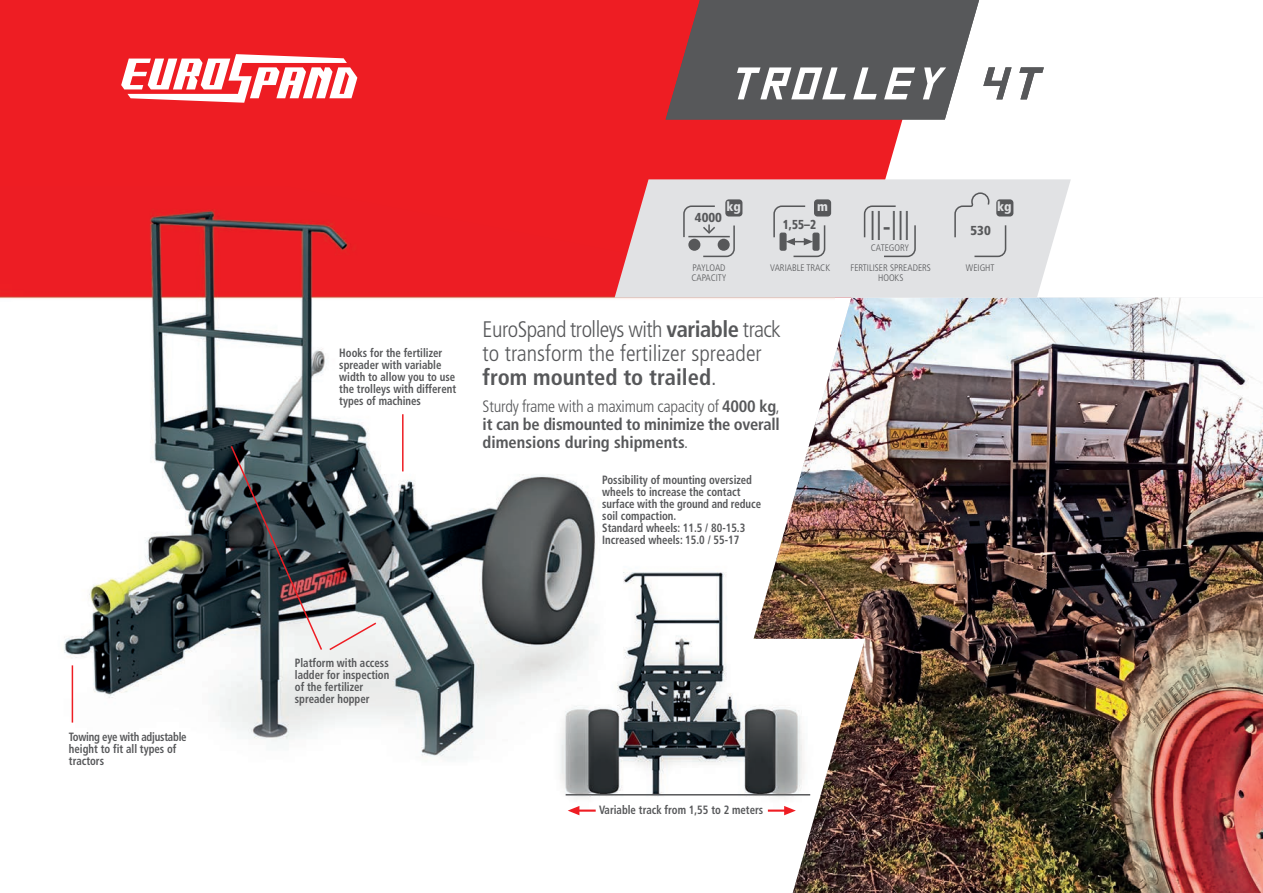
<style>
.page{position:relative;width:1263px;height:893px;background:#fff}
.page>*{position:absolute;margin:0;border:0;box-sizing:border-box;transform-origin:0 0}
.t1{font:300 condensed 41.55px "Frutiger LT Pro";color:#57585a;scale:.7 1}
.t2{font:300 condensed 22.5px/24px "Frutiger LT Pro";color:#57585a}
.t3{font:700 condensed 16.5px/18px "Frutiger LT Pro";color:#57585a;text-align:justify}
.t4{font:900 condensed 13.05px "Frutiger";color:#57585a}
.t5{font:900 condensed 13.05px "Frutiger";color:#57585a;scale:.9 1}
.t6{font:900 condensed 13.05px "Frutiger";color:#e1e2e4}
.t7{font:700 condensed 12px/12px "Frutiger LT Pro";color:#57585a;scale:.9 1}
.t8{font:300 condensed 9.45px/9.4px "Frutiger LT Pro";color:#57585a}
.s1{font-weight:700}
.s2{font-weight:300}
</style>
<div class="page">
<div style="left:0;top:0;width:903px;height:186px;background:#ee1d23"></div>
<img style="left:0;top:186px;width:754px;height:630px">
<hr style="left:566px;top:794px;width:244px;height:1px;background:#57585a">
<img style="left:754px;top:298px;width:509px;height:595px">
<svg style="left:229px;top:444px;width:149px;height:208px;background:#5d6267"></svg>
<hr style="left:768px;top:809px;width:17px;height:3px;background:#ee1d23">
<svg style="left:784px;top:806px;width:12px;height:9px"></svg>
<hr style="left:579px;top:809px;width:17px;height:3px;background:#ee1d23">
<svg style="left:568px;top:806px;width:11px;height:9px"></svg>
<hr style="left:402px;top:414px;width:2px;height:57px;background:#ee1d23">
<hr style="left:72px;top:665px;width:1px;height:58px;background:#ee1d23">
<svg style="left:121px;top:54px;width:236px;height:49px"></svg>
<svg style="left:615px;top:179px;width:456px;height:119px;background:#e2d9db"></svg>
<svg style="left:864px;top:205px;width:52px;height:52px;background:#d8d9db"></svg>
<div style="left:725px;top:199px;width:17px;height:17px;background:#57585a;border-radius:3px"></div>
<svg style="left:683px;top:205px;width:52px;height:52px;background:#c2c3c5"></svg>
<div style="left:814px;top:199px;width:17px;height:17px;background:#57585a;border-radius:3px"></div>
<svg style="left:773px;top:205px;width:52px;height:52px;background:#c1c2c4"></svg>
<div style="left:996px;top:199px;width:17px;height:17px;background:#57585a;border-radius:3px"></div>
<svg style="left:954px;top:192px;width:52px;height:65px;background:#d2d3d5"></svg>
<svg style="left:666px;top:0;width:345px;height:120px"></svg>
<svg style="left:1019px;top:67px;width:25px;height:32px"></svg>
<p class="t7" style="left:69px;top:732px;width:132px">Towing eye with adjustable height to fit all types of tractors</p>
<p class="t7" style="left:339px;top:348px;width:131px">Hooks for the fertilizer spreader with variable width to allow you to use the trolleys with different types of machines</p>
<p class="t6" style="left:726px;top:201px;width:16px">kg</p>
<p class="t4" style="left:695px;top:212px;width:29px">4000</p>
<p class="t6" style="left:817px;top:201px;width:12px">m</p>
<p class="t5" style="left:783px;top:219px;width:38px">1,55–2</p>
<h1 class="t1" style="left:869px;top:211px;width:60px">II-III</h1>
<p class="t8" style="left:871px;top:244px;width:40px">CATEGORY</p>
<p class="t6" style="left:997px;top:201px;width:16px">kg</p>
<p class="t4" style="left:970px;top:225px;width:22px">530</p>
<p class="t8" style="left:691px;top:264px;width:37px">PAYLOAD<br>CAPACITY</p>
<p class="t8" style="left:850px;top:264px;width:82px;text-align:center">FERTILISER SPREADERS<br>HOOKS</p>
<p class="t8" style="left:770px;top:264px;width:61px">VARIABLE TRACK</p>
<p class="t8" style="left:966px;top:264px;width:30px">WEIGHT</p>
<h2 class="t2" style="left:483px;top:320px;width:300px">EuroSpand trolleys with <span class="s1">variable</span> track to transform the fertilizer spreader <span class="s1">from mounted to trailed</span>.</h2>
<h3 class="t3" style="left:483px;top:399px;width:299px"><span class="s2">Sturdy frame with a maximum capacity of</span> 4000 kg<span class="s2">, </span>it can be dismounted to minimize the overall dimensions during shipments<span class="s2">.</span></h3>
<p class="t7" style="left:602px;top:475px;width:178px">Possibility of mounting oversized wheels to increase the contact surface with the ground and reduce soil compaction.<br>Standard wheels: 11.5 / 80-15.3<br>Increased wheels: 15.0 / 55-17</p>
<p class="t7" style="left:295px;top:658px;width:106px">Platform with access ladder for inspection of the fertilizer spreader hopper</p>
<p class="t7" style="left:599px;top:805px;width:184px">Variable track from 1,55 to 2 meters</p>
</div>
